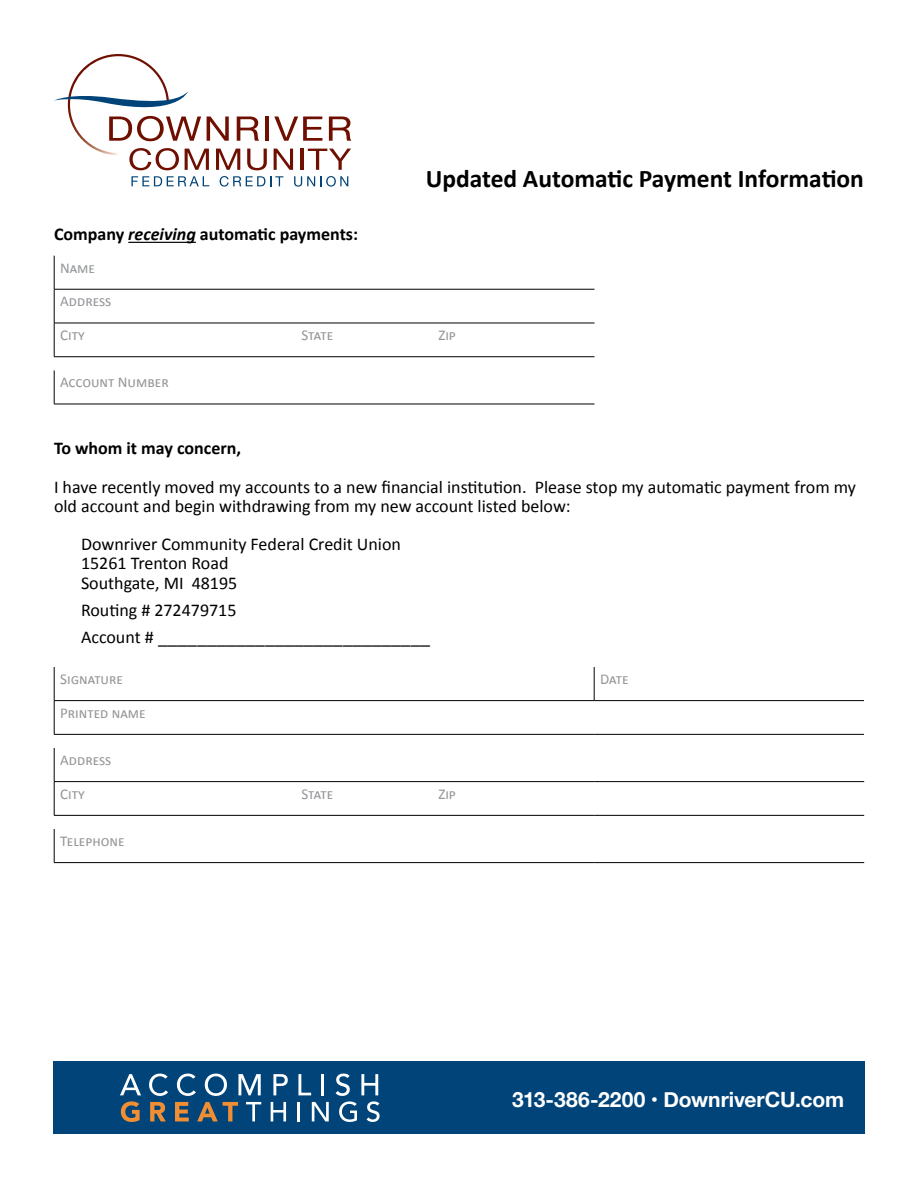
<style>
.page{position:relative;width:918px;height:1188px;background:#fff}
.page>*{position:absolute;margin:0;border:0;box-sizing:border-box;transform-origin:0 0}
.t1{font:700 25.5px "Calibri";color:#000}
.t2{font:700 21px "Helvetica Neue";letter-spacing:-.005em;color:#fff}
.t3{font:19.5px "Calibri";color:#000}
.t4{font:18px/19.5px "Calibri";color:#000}
.t5{font:700 18px "Calibri";color:#000}
.t6{font:15px "Calibri";color:#939598}
.s1{font-style:italic}
.s2{font-size:18px}
</style>
<div class="page">
<div style="left:53px;top:1062px;width:812px;height:72px;background:#004479"></div>
<svg style="left:120px;top:1074px;width:21px;height:21px"></svg>
<svg style="left:149px;top:1074px;width:19px;height:22px"></svg>
<svg style="left:177px;top:1074px;width:19px;height:22px"></svg>
<svg style="left:205px;top:1074px;width:22px;height:22px"></svg>
<svg style="left:238px;top:1074px;width:23px;height:21px"></svg>
<svg style="left:273px;top:1074px;width:15px;height:21px"></svg>
<svg style="left:298px;top:1074px;width:13px;height:21px"></svg>
<hr style="left:322px;top:1074px;width:2px;height:21px;background:#fff">
<svg style="left:121px;top:1101px;width:19px;height:21px"></svg>
<svg style="left:150px;top:1102px;width:16px;height:19px"></svg>
<svg style="left:175px;top:1102px;width:14px;height:19px"></svg>
<svg style="left:197px;top:1102px;width:41px;height:19px"></svg>
<svg style="left:246px;top:1102px;width:15px;height:19px"></svg>
<svg style="left:271px;top:1102px;width:15px;height:19px"></svg>
<svg style="left:298px;top:1102px;width:2px;height:19px"></svg>
<svg style="left:312px;top:1102px;width:17px;height:19px"></svg>
<svg style="left:336px;top:1074px;width:44px;height:48px"></svg>
<hr style="left:265px;top:117px;width:4px;height:24px;background:#6f0f00">
<svg style="left:274px;top:117px;width:48px;height:24px"></svg>
<svg style="left:329px;top:117px;width:22px;height:24px"></svg>
<svg style="left:274px;top:149px;width:19px;height:21px"></svg>
<hr style="left:300px;top:149px;width:3px;height:21px;background:#6f0f00">
<svg style="left:308px;top:149px;width:43px;height:21px"></svg>
<svg style="left:131px;top:176px;width:78px;height:10px"></svg>
<svg style="left:220px;top:176px;width:63px;height:11px"></svg>
<svg style="left:294px;top:176px;width:54px;height:11px"></svg>
<svg style="left:54px;top:54px;width:213px;height:116px"></svg>
<hr style="left:128px;top:242px;width:68px;height:1px;background:#000">
<hr style="left:54px;top:256px;width:1px;height:33px;background:#000">
<hr style="left:54px;top:289px;width:541px;height:1px;background:#000">
<hr style="left:54px;top:289px;width:1px;height:34px;background:#000">
<hr style="left:54px;top:323px;width:541px;height:1px;background:#000">
<hr style="left:54px;top:323px;width:1px;height:34px;background:#000">
<hr style="left:54px;top:370px;width:1px;height:34px;background:#000">
<hr style="left:54px;top:404px;width:541px;height:1px;background:#000">
<hr style="left:54px;top:356px;width:541px;height:1px;background:#000">
<hr style="left:54px;top:667px;width:1px;height:33px;background:#000">
<hr style="left:594px;top:667px;width:1px;height:33px;background:#000">
<hr style="left:54px;top:700px;width:540px;height:1px;background:#000">
<hr style="left:54px;top:701px;width:1px;height:33px;background:#000">
<hr style="left:594px;top:700px;width:270px;height:1px;background:#000">
<hr style="left:54px;top:734px;width:540px;height:1px;background:#000">
<hr style="left:594px;top:734px;width:270px;height:1px;background:#000">
<hr style="left:54px;top:748px;width:1px;height:33px;background:#000">
<hr style="left:54px;top:781px;width:540px;height:1px;background:#000">
<hr style="left:54px;top:782px;width:1px;height:33px;background:#000">
<hr style="left:594px;top:781px;width:270px;height:1px;background:#000">
<hr style="left:54px;top:815px;width:540px;height:1px;background:#000">
<hr style="left:594px;top:815px;width:270px;height:1px;background:#000">
<hr style="left:54px;top:829px;width:1px;height:33px;background:#000">
<hr style="left:54px;top:862px;width:540px;height:1px;background:#000">
<hr style="left:594px;top:862px;width:270px;height:1px;background:#000">
<p class="t1" style="left:426px;top:160px;width:440px">Updated Automatic Payment Information</p>
<p class="t5" style="left:54px;top:222px;width:306px">Company <span class="s1">receiving</span> automatic payments:</p>
<p class="t6" style="left:60px;top:257px;width:36px">Name</p>
<p class="t6" style="left:60px;top:291px;width:53px">Address</p>
<p class="t6" style="left:60px;top:325px;width:26px">City</p>
<p class="t6" style="left:302px;top:325px;width:33px">State</p>
<p class="t6" style="left:438px;top:325px;width:19px">Zip</p>
<p class="t6" style="left:60px;top:372px;width:110px">Account Number</p>
<p class="t5" style="left:54px;top:435px;width:189px">To whom it may concern,</p>
<p class="t4" style="left:54px;top:476px;width:803px">I have recently moved my accounts to a new financial institution. Please stop my automatic payment from my old account and begin withdrawing from my new account listed below:</p>
<p class="t4" style="left:81px;top:533px;width:322px">Downriver Community Federal Credit Union</p>
<p class="t4" style="left:81px;top:553px;width:149px">15261 Trenton Road</p>
<p class="t4" style="left:81px;top:572px;width:158px">Southgate, MI 48195</p>
<p class="t4" style="left:81px;top:599px;width:157px">Routing # 272479715</p>
<p class="t3" style="left:81px;top:623px;width:351px"><span class="s2">Account #</span> ____________________________</p>
<p class="t6" style="left:60px;top:669px;width:64px">Signature</p>
<p class="t6" style="left:600px;top:669px;width:30px">Date</p>
<p class="t6" style="left:60px;top:702px;width:87px">Printed name</p>
<p class="t6" style="left:60px;top:750px;width:53px">Address</p>
<p class="t6" style="left:60px;top:783px;width:26px">City</p>
<p class="t6" style="left:302px;top:783px;width:33px">State</p>
<p class="t6" style="left:438px;top:783px;width:19px">Zip</p>
<p class="t6" style="left:60px;top:831px;width:66px">Telephone</p>
<p class="t2" style="left:512px;top:1083px;width:334px">313-386-2200 • DownriverCU.com</p>
</div>
